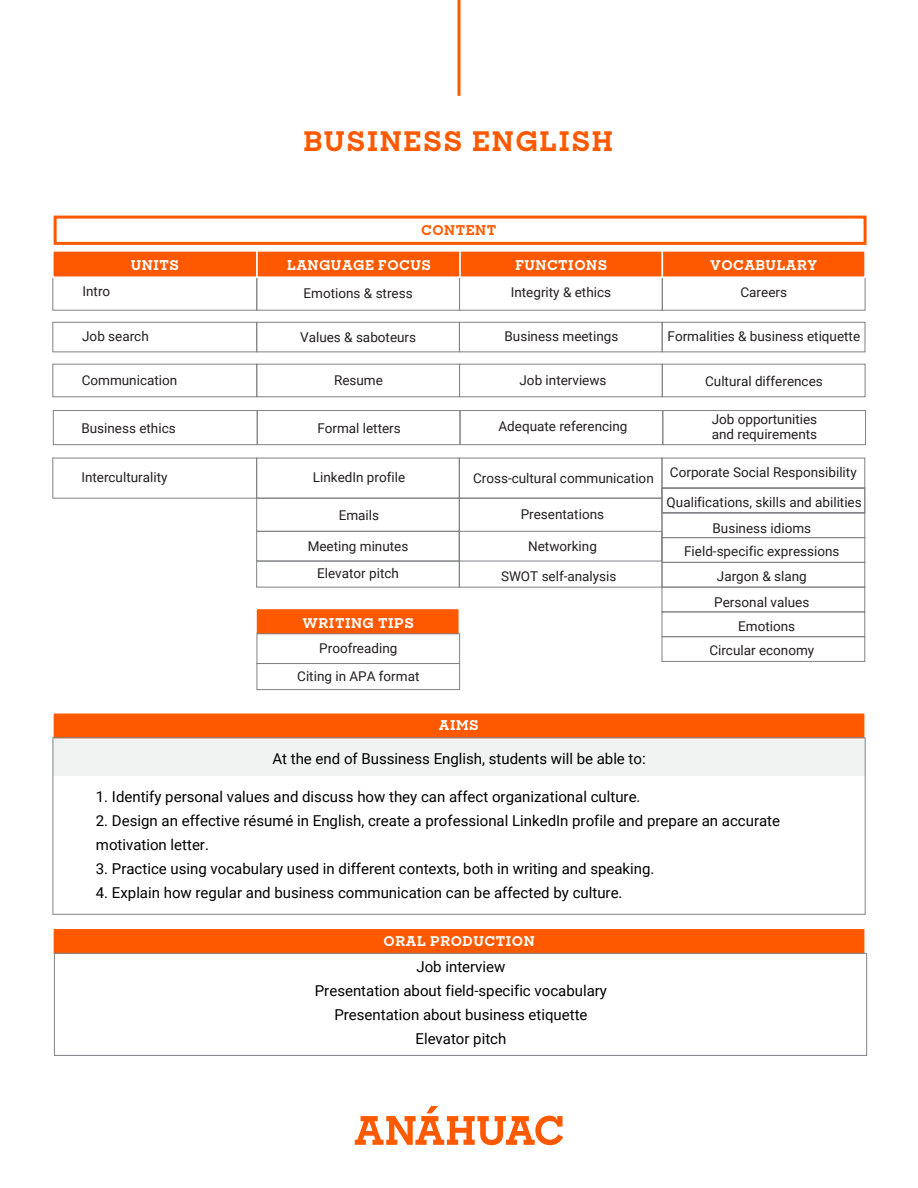
<style>
.page{position:relative;width:918px;height:1188px;background:#fff}
.page>*{position:absolute;margin:0;border:0;box-sizing:border-box;transform-origin:0 0}
.t1{font:700 27px "Sharp Slab";letter-spacing:.06em;color:#ff5900}
.t2{font:15px/24px "Roboto";color:#000}
.t3{font:13.5px/25.5px "Roboto";color:#231f20;text-align:center}
.t4{font:700 13.5px "Sharp Slab";letter-spacing:.04em;color:#fff}
.t5{font:700 13.5px "Sharp Slab";letter-spacing:.04em;color:#ff5900}
</style>
<div class="page">
<hr style="left:458px;top:0;width:2px;height:96px;background:#ff5900">
<svg style="left:355px;top:1106px;width:208px;height:39px"></svg>
<div style="left:256px;top:322px;width:204px;height:30px;border:1px solid #808285"></div>
<div style="left:459px;top:322px;width:203px;height:30px;border:1px solid #808285"></div>
<div style="left:662px;top:322px;width:203px;height:30px;border:1px solid #808285"></div>
<div style="left:53px;top:322px;width:204px;height:30px;border:1px solid #808285"></div>
<div style="left:256px;top:458px;width:204px;height:40px;border:1px solid #808285"></div>
<div style="left:53px;top:458px;width:204px;height:40px;border:1px solid #808285"></div>
<div style="left:459px;top:458px;width:203px;height:40px;border:1px solid #808285"></div>
<div style="left:256px;top:250px;width:205px;height:28px;background:#ff5900;border:2px solid #fff"></div>
<div style="left:52px;top:250px;width:206px;height:28px;background:#ff5900;border:2px solid #fff"></div>
<div style="left:459px;top:250px;width:204px;height:28px;background:#ff5900;border:2px solid #fff"></div>
<div style="left:54px;top:216px;width:813px;height:29px;border:3px solid #ff5900"></div>
<div style="left:662px;top:250px;width:204px;height:28px;background:#ff5900;border:2px solid #fff"></div>
<div style="left:255px;top:608px;width:205px;height:28px;background:#ff5900;border:2px solid #fff"></div>
<div style="left:257px;top:364px;width:203px;height:33px;border:1px solid #808285"></div>
<div style="left:53px;top:364px;width:204px;height:33px;border:1px solid #808285"></div>
<div style="left:459px;top:364px;width:203px;height:33px;border:1px solid #808285"></div>
<div style="left:662px;top:364px;width:203px;height:33px;border:1px solid #808285"></div>
<div style="left:257px;top:410px;width:203px;height:35px;border:1px solid #808285"></div>
<div style="left:53px;top:410px;width:204px;height:35px;border:1px solid #808285"></div>
<div style="left:460px;top:410px;width:203px;height:35px;border:1px solid #808285"></div>
<div style="left:663px;top:410px;width:203px;height:35px;border:1px solid #808285"></div>
<div style="left:662px;top:458px;width:203px;height:30px;border:1px solid #808285"></div>
<div style="left:256px;top:498px;width:204px;height:34px;border:1px solid #808285"></div>
<div style="left:256px;top:531px;width:204px;height:30px;border:1px solid #808285"></div>
<div style="left:459px;top:531px;width:203px;height:30px;border:1px solid #808285"></div>
<div style="left:256px;top:561px;width:204px;height:26px;border:1px solid #808285"></div>
<div style="left:257px;top:663px;width:203px;height:27px;border:1px solid #808285"></div>
<div style="left:459px;top:498px;width:203px;height:89px;border:1px solid #808285"></div>
<div style="left:662px;top:488px;width:203px;height:25px;border:1px solid #808285"></div>
<div style="left:662px;top:513px;width:203px;height:25px;border:1px solid #808285"></div>
<div style="left:662px;top:537px;width:203px;height:26px;border:1px solid #808285"></div>
<div style="left:662px;top:562px;width:203px;height:25px;border:1px solid #808285"></div>
<div style="left:662px;top:587px;width:203px;height:25px;border:1px solid #808285"></div>
<div style="left:662px;top:612px;width:203px;height:25px;border:1px solid #808285"></div>
<div style="left:662px;top:636px;width:203px;height:26px;border:1px solid #808285"></div>
<div style="left:53px;top:739px;width:812px;height:36px;background:#f1f2f2"></div>
<div style="left:52px;top:712px;width:814px;height:28px;background:#ff5900;border:2px solid #fff"></div>
<div style="left:52px;top:928px;width:814px;height:27px;background:#ff5900;border:2px solid #fff"></div>
<div style="left:54px;top:953px;width:813px;height:103px;border:1px solid #808285"></div>
<h1 class="t1" style="left:303px;top:122px;width:311px">BUSINESS ENGLISH</h1>
<p class="t5" style="left:421px;top:220px;width:77px">CONTENT</p>
<p class="t4" style="left:131px;top:256px;width:50px">UNITS</p>
<p class="t4" style="left:515px;top:256px;width:93px">FUNCTIONS</p>
<p class="t4" style="left:710px;top:256px;width:109px">VOCABULARY</p>
<p class="t4" style="left:287px;top:256px;width:145px">LANGUAGE FOCUS</p>
<p class="t3" style="left:83px;top:278px;width:29px">Intro</p>
<p class="t3" style="left:304px;top:280px;width:111px">Emotions &amp; stress</p>
<p class="t3" style="left:82px;top:323px;width:68px">Job search</p>
<p class="t3" style="left:300px;top:324px;width:117px">Values &amp; saboteurs</p>
<p class="t3" style="left:511px;top:279px;width:102px">Integrity &amp; ethics</p>
<p class="t3" style="left:741px;top:279px;width:48px">Careers</p>
<p class="t3" style="left:668px;top:323px;width:194px">Formalities &amp; business etiquette</p>
<p class="t3" style="left:505px;top:322px;width:115px">Business meetings</p>
<p class="t3" style="left:82px;top:367px;width:97px">Communication</p>
<p class="t3" style="left:334px;top:367px;width:50px">Resume</p>
<p class="t3" style="left:520px;top:367px;width:89px">Job interviews</p>
<p class="t3" style="left:705px;top:367px;width:119px">Cultural differences</p>
<p class="t3" style="left:81px;top:415px;width:96px">Business ethics</p>
<p class="t3" style="left:712px;top:411px;width:107px;line-height:15px;text-align:left">Job opportunities and requirements</p>
<p class="t3" style="left:317px;top:415px;width:85px">Formal letters</p>
<p class="t3" style="left:498px;top:413px;width:131px">Adequate referencing</p>
<p class="t3" style="left:81px;top:464px;width:88px">Interculturality</p>
<p class="t3" style="left:313px;top:464px;width:94px">LinkedIn profile</p>
<p class="t3" style="left:473px;top:459px;width:385px">Cross-cultural communication Corporate Social Responsibility</p>
<p class="t3" style="left:521px;top:501px;width:85px">Presentations</p>
<p class="t3" style="left:528px;top:533px;width:70px">Networking</p>
<p class="t3" style="left:501px;top:563px;width:117px">SWOT self-analysis</p>
<p class="t3" style="left:667px;top:489px;width:197px">Qualifications, skills and abilities<br>Business idioms</p>
<p class="t3" style="left:684px;top:538px;width:157px;line-height:24.6px">Field-specific expressions<br>Jargon &amp; slang</p>
<p class="t3" style="left:714px;top:589px;width:97px">Personal values</p>
<p class="t3" style="left:738px;top:613px;width:58px">Emotions</p>
<p class="t3" style="left:709px;top:637px;width:106px">Circular economy</p>
<p class="t3" style="left:339px;top:502px;width:42px">Emails</p>
<p class="t3" style="left:308px;top:533px;width:102px">Meeting minutes</p>
<p class="t3" style="left:317px;top:560px;width:83px">Elevator pitch</p>
<p class="t4" style="left:303px;top:613px;width:113px">WRITING TIPS</p>
<p class="t3" style="left:297px;top:634px;width:124px;line-height:27.5px">Proofreading<br>Citing in APA format</p>
<p class="t4" style="left:439px;top:715px;width:41px">AIMS</p>
<p class="t2" style="left:272px;top:746px;width:375px">At the end of Bussiness English, students will be able to:</p>
<p class="t2" style="left:96px;top:784px;width:546px">1. Identify personal values and discuss how they can affect organizational culture.</p>
<p class="t2" style="left:96px;top:808px;width:686px">2. Design an effective résumé in English, create a professional LinkedIn profile and prepare an accurate motivation letter.</p>
<p class="t2" style="left:96px;top:856px;width:560px">3. Practice using vocabulary used in different contexts, both in writing and speaking.</p>
<p class="t2" style="left:96px;top:880px;width:528px">4. Explain how regular and business communication can be affected by culture.</p>
<p class="t4" style="left:384px;top:932px;width:153px">ORAL PRODUCTION</p>
<p class="t2" style="left:315px;top:954px;width:294px;text-align:center">Job interview<br>Presentation about field-specific vocabulary<br>Presentation about business etiquette<br>Elevator pitch</p>
</div>
